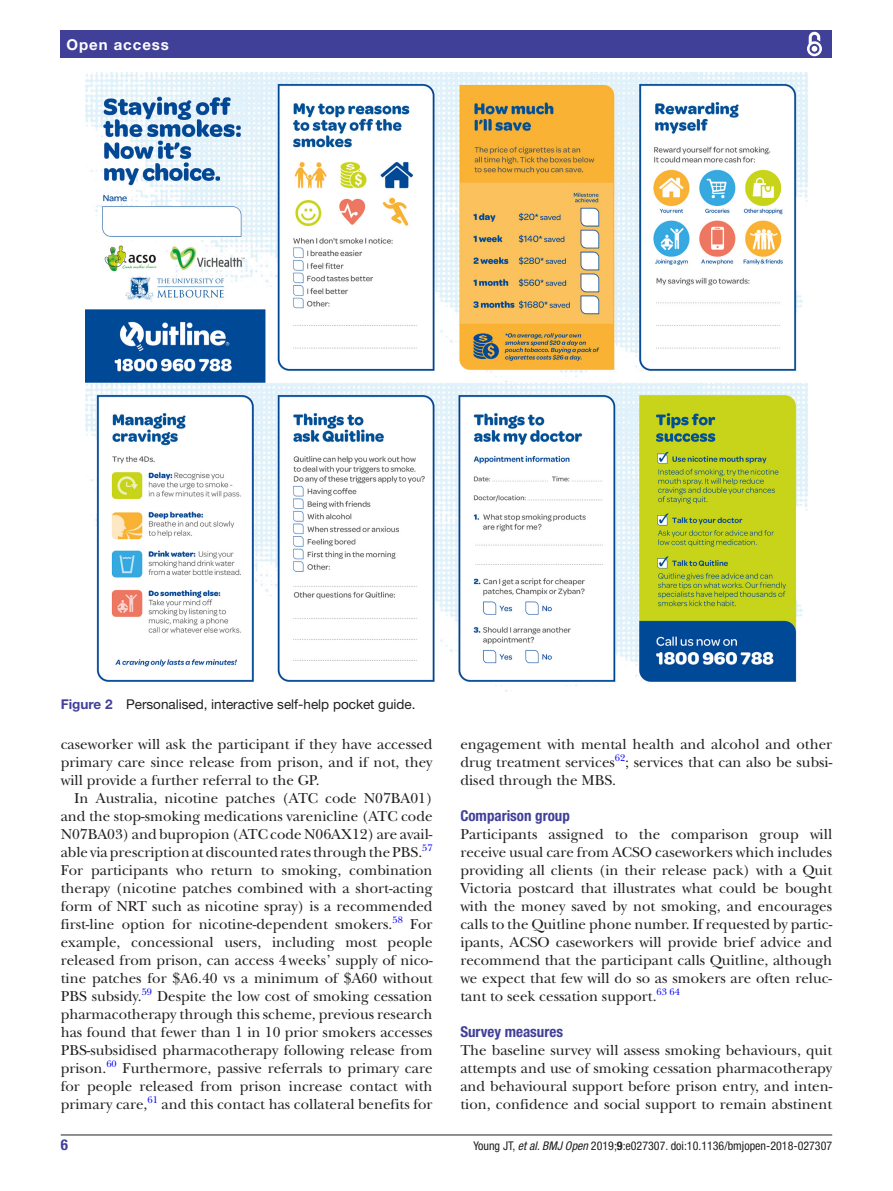
<style>
.page{position:relative;width:893px;height:1191px;background:#fff}
.page>*{position:absolute;margin:0;border:0;box-sizing:border-box;transform-origin:0 0}
.t1{font:15px/18px "New Baskerville";color:#231f20;text-align:justify}
.t2{font:700 condensed 15px "Helvetica Neue LT Std";color:#414099}
.t3{font:700 15px "Helvetica Neue LT Std";letter-spacing:.065em;color:#fff}
.t4{font:13.5px "Helvetica Neue LT Std";color:#231f20}
.t5{font:condensed 12px "Helvetica Neue LT Std";color:#231f20}
.t6{font:9.9px "New Baskerville";color:#00f}
.s1{font-weight:700;color:#414099}
.s2{font-style:italic}
.s3{font-weight:700}
</style>
<div class="page">
<hr style="left:61px;top:1134px;width:771px;height:1px;background:#231f20">
<div style="left:61px;top:31px;width:771px;height:27px;background:#414099"></div>
<svg style="left:807px;top:31px;width:15px;height:26px"></svg>
<img style="left:85px;top:73px;width:723px;height:618px">
<p class="t3" style="left:66px;top:35px;width:104px">Open access</p>
<p class="t4" style="left:61px;top:696px;width:356px"><span class="s1">Figure 2</span> Personalised, interactive self-help pocket guide.</p>
<p class="t1" style="left:61px;top:735px;width:373px">caseworker will ask the participant if they have accessed primary care since release from prison, and if not, they will provide a further referral to the GP.</p>
<p class="t1" style="left:61px;top:789px;width:373px;text-indent:14px">In Australia, nicotine patches (ATC code N07BA01) and the stop-smoking medications varenicline (ATC code N07BA03) and bupropion (ATC code N06AX12) are avail&shy;able via prescription at discounted rates through the PBS.</p>
<p class="t6" style="left:422px;top:841px;width:12px">57</p>
<p class="t1" style="left:61px;top:861px;width:373px">For participants who return to smoking, combination therapy (nicotine patches combined with a short-acting form of NRT such as nicotine spray) is a recommended first-line option for nicotine-dependent smokers.</p>
<p class="t6" style="left:392px;top:913px;width:12px">58</p>
<p class="t1" style="left:61px;top:915px;width:373px;text-indent:349px">For example, concessional users, including most people released from prison, can access 4weeks’ supply of nico&shy;tine patches for $A6.40 vs a minimum of $A60 without PBS subsidy.</p>
<p class="t6" style="left:142px;top:985px;width:12px">59</p>
<p class="t1" style="left:61px;top:987px;width:373px;text-indent:96px">Despite the low cost of smoking cessation pharmacotherapy through this scheme, previous research has found that fewer than 1 in 10 prior smokers accesses PBS-subsidised pharmacotherapy following release from prison.</p>
<p class="t6" style="left:106px;top:1057px;width:12px">60</p>
<p class="t1" style="left:61px;top:1059px;width:373px;text-indent:62px">Furthermore, passive referrals to primary care for people released from prison increase contact with primary care,</p>
<p class="t6" style="left:147px;top:1093px;width:12px">61</p>
<p class="t1" style="left:161px;top:1095px;width:273px">and this contact has collateral benefits for</p>
<p class="t1" style="left:460px;top:735px;width:373px">engagement with mental health and alcohol and other drug treatment services</p>
<p class="t6" style="left:615px;top:751px;width:12px">62</p>
<p class="t1" style="left:625px;top:753px;width:208px">; services that can also be subsi-</p>
<p class="t1" style="left:460px;top:771px;width:157px">dised through the MBS.</p>
<p class="t2" style="left:460px;top:807px;width:111px">Comparison group</p>
<p class="t1" style="left:460px;top:825px;width:373px">Participants assigned to the comparison group will receive usual care from ACSO caseworkers which includes providing all clients (in their release pack) with a Quit Victoria postcard that illustrates what could be bought with the money saved by not smoking, and encourages calls to the Quitline phone number. If requested by partic&shy;ipants, ACSO caseworkers will provide brief advice and recommend that the participant calls Quitline, although we expect that few will do so as smokers are often reluc&shy;tant to seek cessation support.<sup>63</sup> <sup>64</sup></p>
<p class="t2" style="left:460px;top:1023px;width:104px">Survey measures</p>
<p class="t1" style="left:460px;top:1041px;width:373px">The baseline survey will assess smoking behaviours, quit attempts and use of smoking cessation pharmacotherapy and behavioural support before prison entry, and inten&shy;tion, confidence and social support to remain abstinent</p>
<p class="t2" style="left:61px;top:1135px;width:9px">6</p>
<p class="t5" style="left:473px;top:1138px;width:360px">Young JT, <span class="s2">et al</span>. <span class="s2">BMJ Open</span> 2019;<span class="s3">9</span>:e027307. doi:10.1136/bmjopen-2018-027307</p>
</div>
